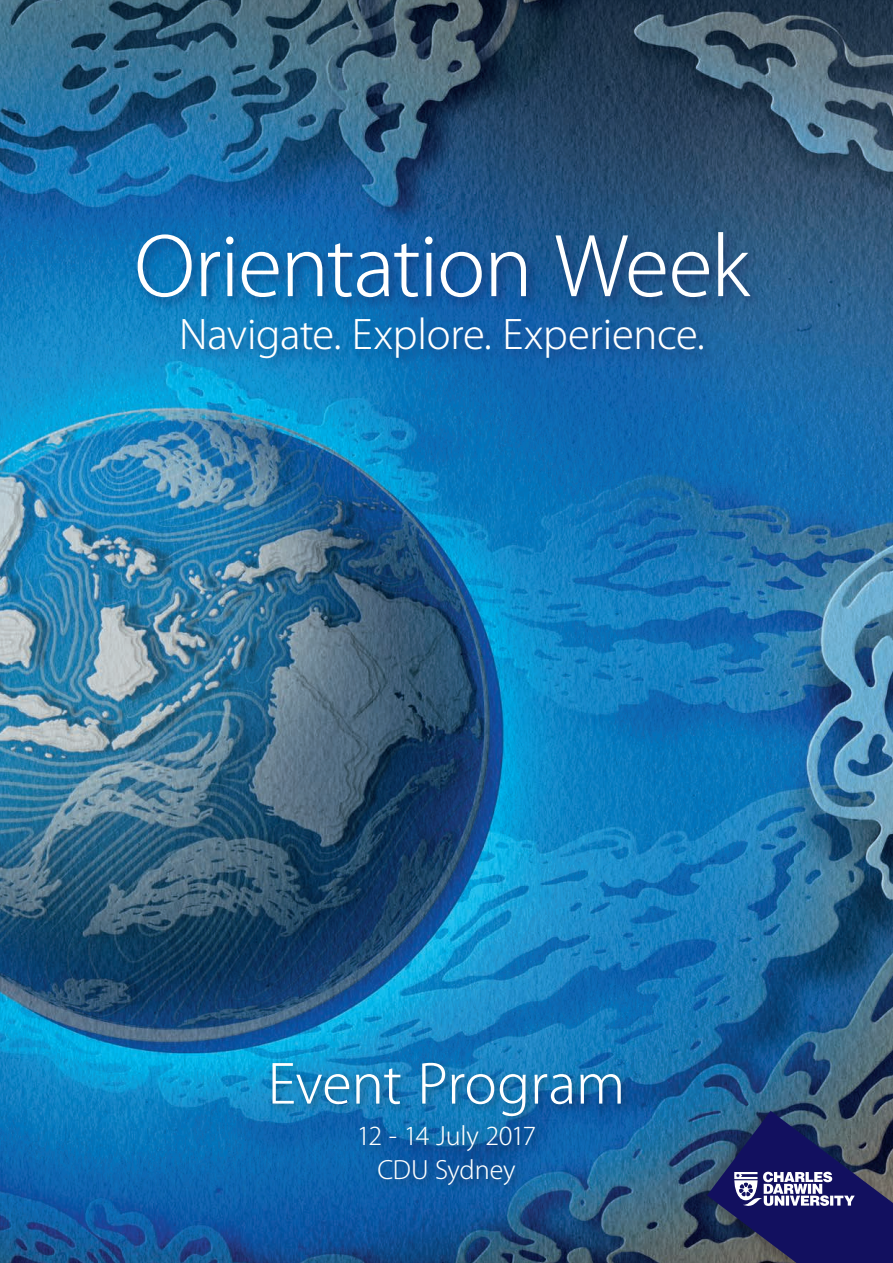
<style>
.page{position:relative;width:893px;height:1263px;background:#fff}
.page>*{position:absolute;margin:0;border:0;box-sizing:border-box;transform-origin:0 0}
.t1{font:90px "Myriad Pro Light No.2";letter-spacing:-.015em;color:#fff}
.t2{font:60px "Myriad Pro Light No.2";letter-spacing:-.005em;color:#fff}
.t3{font:44.4px "Myriad Pro Light No.2";letter-spacing:-.005em;color:#fff}
.t4{font:27.9px/33.5px "Myriad Pro Light No.2";letter-spacing:-.01em;color:#fff;text-align:center}
</style>
<div class="page">
<img style="left:0;top:0;width:893px;height:1263px">
<div style="left:693px;top:1106px;width:200px;height:157px;background:#231f20;opacity:.25"></div>
<svg style="left:707px;top:1111px;width:186px;height:152px;background:#343a6b"></svg>
<div style="left:267px;top:1057px;width:365px;height:70px;background:#231f20;opacity:.45"></div>
<div style="left:356px;top:1122px;width:189px;height:73px;background:#231f20;opacity:.45"></div>
<div style="left:133px;top:229px;width:630px;height:143px;background:#1b1549;opacity:.45"></div>
<h1 class="t1" style="left:134px;top:217px;width:617px">Orientation Week</h1>
<p class="t3" style="left:179px;top:310px;width:527px">Navigate. Explore. Experience.</p>
<h2 class="t2" style="left:268px;top:1050px;width:359px">Event Program</h2>
<p class="t4" style="left:357px;top:1120px;width:181px">12 - 14 July 2017<br>CDU Sydney</p>
</div>
